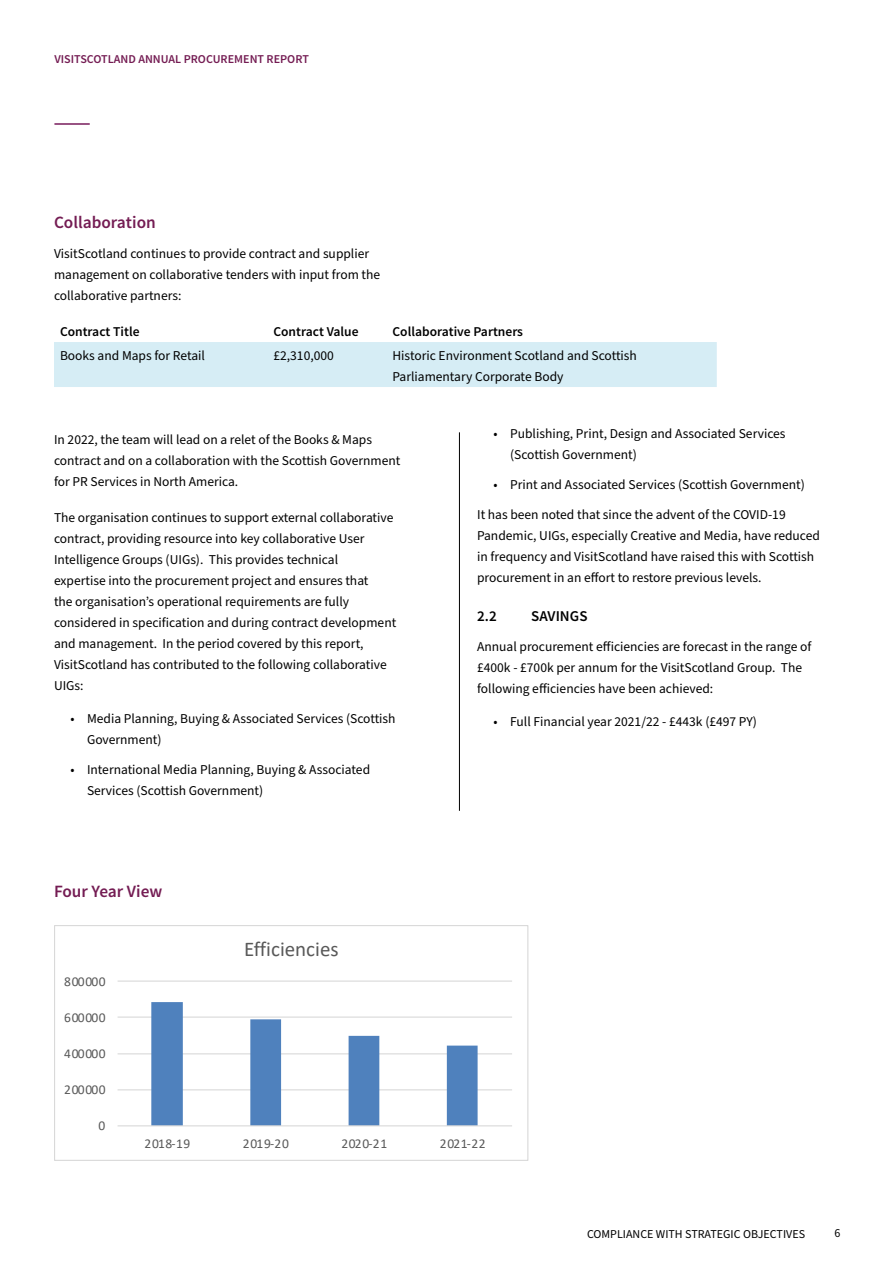
<style>
.page{position:relative;width:893px;height:1263px;background:#fff}
.page>*{position:absolute;margin:0;border:0;box-sizing:border-box;transform-origin:0 0}
.t1{font:21px "Calibri";color:#595959}
.Sub_heading{font:600 17.25px "Source Sans Pro";color:#741c53}
.Section_Sub_heading{font:600 15px "Source Sans Pro";letter-spacing:.005em;color:#000}
.Body_copy{font:13.5px/21px "Source Sans Pro";color:#000}
.t2{font:13.5px "Calibri";letter-spacing:.05em;color:#595959}
.Body_copy-2{font:600 13.5px "Source Sans Pro";color:#000}
.t3{font:600 12px "Source Sans Pro";color:#741c53}
.t4{font:12px "Source Sans Pro";color:#000}
</style>
<div class="page">
<hr style="left:54px;top:123px;width:36px;height:2px;background:#771b5c">
<hr style="left:118px;top:1089px;width:394px;height:1px;background:#d9d9d9">
<hr style="left:118px;top:1053px;width:394px;height:1px;background:#d9d9d9">
<hr style="left:118px;top:1016px;width:394px;height:2px;background:#d9d9d9">
<hr style="left:118px;top:980px;width:394px;height:2px;background:#d9d9d9">
<svg style="left:151px;top:1002px;width:327px;height:123px"></svg>
<hr style="left:118px;top:1125px;width:394px;height:1px;background:#d9d9d9">
<div style="left:54px;top:925px;width:474px;height:236px;border:1px solid #d9d9d9"></div>
<hr style="left:459px;top:432px;width:1px;height:379px;background:#000">
<div style="left:54px;top:342px;width:663px;height:45px;background:#d6edf5"></div>
<p class="t3" style="left:54px;top:51px;width:256px">VISITSCOTLAND ANNUAL PROCUREMENT REPORT</p>
<p class="Sub_heading" style="left:54px;top:211px;width:103px">Collaboration</p>
<p class="Body_copy" style="left:54px;top:243px;width:328px">VisitScotland continues to provide contract and supplier management on collaborative tenders with input from the collaborative partners:</p>
<p class="Body_copy-2" style="left:60px;top:323px;width:81px">Contract Title</p>
<p class="Body_copy-2" style="left:273px;top:323px;width:87px">Contract Value</p>
<p class="Body_copy-2" style="left:392px;top:323px;width:132px">Collaborative Partners</p>
<p class="Body_copy" style="left:60px;top:345px;width:146px">Books and Maps for Retail</p>
<p class="Body_copy" style="left:273px;top:345px;width:62px">£2,310,000</p>
<p class="Body_copy" style="left:392px;top:345px;width:246px">Historic Environment Scotland and Scottish<br>Parliamentary Corporate Body</p>
<p class="Body_copy" style="left:54px;top:429px;width:348px">In 2022, the team will lead on a relet of the Books &amp; Maps contract and on a collaboration with the Scottish Government for PR Services in North America.</p>
<p class="Body_copy" style="left:54px;top:507px;width:344px">The organisation continues to support external collaborative contract, providing resource into key collaborative User Intelligence Groups (UIGs). This provides technical<br>expertise into the procurement project and ensures that<br>the organisation’s operational requirements are fully considered in specification and during contract development and management. In the period covered by this report, VisitScotland has contributed to the following collaborative UIGs:</p>
<p class="Body_copy" style="left:87px;top:708px;width:310px;text-indent:-16px">• Media Planning, Buying &amp; Associated Services (Scottish<br>Government)</p>
<p class="Body_copy" style="left:87px;top:759px;width:285px;text-indent:-16px">• International Media Planning, Buying &amp; Associated<br>Services (Scottish Government)</p>
<p class="Body_copy" style="left:510px;top:423px;width:277px;text-indent:-16px">• Publishing, Print, Design and Associated Services (Scottish Government)</p>
<p class="Body_copy" style="left:494px;top:474px;width:313px">• Print and Associated Services (Scottish Government)</p>
<p class="Body_copy" style="left:477px;top:504px;width:344px">It has been noted that since the advent of the COVID-19<br>Pandemic, UIGs, especially Creative and Media, have reduced in frequency and VisitScotland have raised this with Scottish procurement in an effort to restore previous levels.</p>
<p class="Section_Sub_heading" style="left:477px;top:607px;width:21px">2.2</p>
<p class="Section_Sub_heading" style="left:531px;top:607px;width:58px">SAVINGS</p>
<p class="Body_copy" style="left:477px;top:636px;width:336px">Annual procurement efficiencies are forecast in the range of £400k - £700k per annum for the VisitScotland Group. The following efficiencies have been achieved:</p>
<p class="Body_copy" style="left:494px;top:711px;width:265px">• Full Financial year 2021/22 - £443k (£497 PY)</p>
<p class="Sub_heading" style="left:54px;top:880px;width:110px">Four Year View</p>
<p class="t2" style="left:64px;top:972px;width:43px">800000</p>
<p class="t2" style="left:64px;top:1008px;width:43px">600000</p>
<p class="t2" style="left:64px;top:1044px;width:43px">400000</p>
<p class="t2" style="left:64px;top:1080px;width:43px">200000</p>
<p class="t2" style="left:99px;top:1116px;width:8px">0</p>
<p class="t1" style="left:244px;top:935px;width:96px">Efficiencies</p>
<p class="t2" style="left:145px;top:1134px;width:47px">2018-19</p>
<p class="t2" style="left:243px;top:1134px;width:47px">2019-20</p>
<p class="t2" style="left:341px;top:1134px;width:47px">2020-21</p>
<p class="t2" style="left:440px;top:1134px;width:47px">2021-22</p>
<p class="t4" style="left:587px;top:1226px;width:219px">COMPLIANCE WITH STRATEGIC OBJECTIVES</p>
<p class="t4" style="left:834px;top:1225px;width:7px">6</p>
</div>
